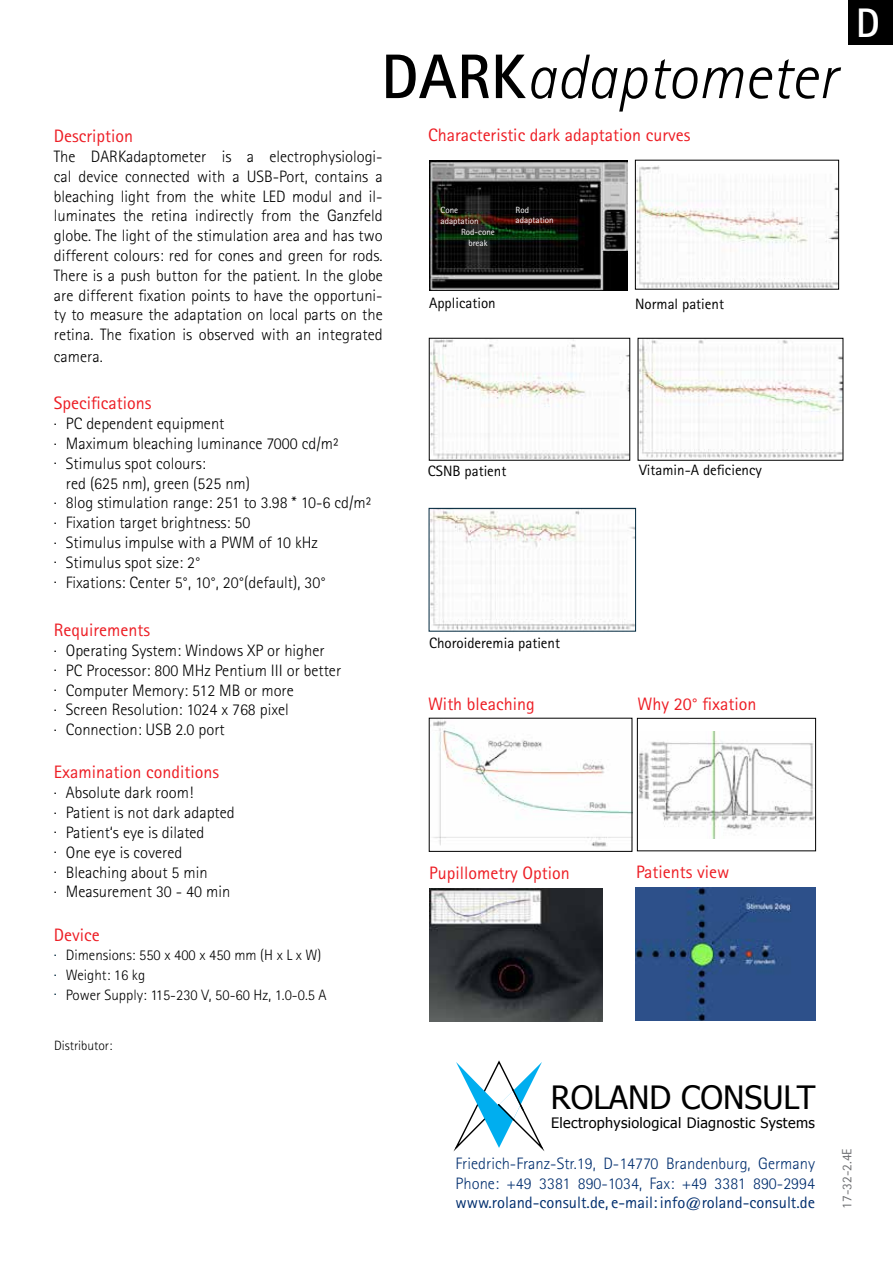
<style>
.page{position:relative;width:893px;height:1263px;background:#fff}
.page>*{position:absolute;margin:0;border:0;box-sizing:border-box;transform-origin:0 0}
.t1{font:italic 300 63px "Rotis Sans Serif";color:#000}
.t2{font:700 41.25px "Rotis Sans Serif";color:#fff}
.t3{font:32.1px "Tahoma";color:#000}
.t4{font:18px "Rotis Sans Serif";color:#ed1d24}
.t5{font:300 16.5px/19.8px "Rotis Sans Serif";color:#000}
.t6{font:300 16.5px/19.8px "Rotis Sans Serif";color:#002e6e}
.t7{font:16.5px "Rotis Sans Serif";color:#002e6e}
.t8{font:300 15px/19.8px "Rotis Sans Serif";color:#000}
.t9{font:15px "Rotis Sans Serif";color:#000}
.t10{font:14.4px "Tahoma";letter-spacing:.025em;color:#000}
.t11{font:300 13.5px "Rotis Sans Serif";color:#000}
.t12{font:13.5px "Rotis Sans Serif";color:#6d6e71}
.t13{font:9px/10.8px "Rotis Sans Serif";color:#fff}
.s1{font-weight:700;font-style:normal}
</style>
<div class="page">
<img style="left:429px;top:160px;width:198px;height:131px">
<img style="left:431px;top:340px;width:197px;height:118px">
<div style="left:429px;top:338px;width:201px;height:122px;border:1px solid #000"></div>
<img style="left:431px;top:510px;width:203px;height:119px">
<div style="left:429px;top:508px;width:207px;height:123px;border:1px solid #00283e"></div>
<img style="left:637px;top:166px;width:200px;height:121px">
<div style="left:635px;top:160px;width:204px;height:129px;border:1px solid #000"></div>
<img style="left:429px;top:888px;width:173px;height:134px">
<img style="left:636px;top:888px;width:180px;height:132px">
<img style="left:433px;top:720px;width:197px;height:127px">
<img style="left:639px;top:732px;width:175px;height:106px">
<div style="left:637px;top:718px;width:179px;height:133px;border:1px solid #000"></div>
<svg style="left:453px;top:1060px;width:91px;height:92px"></svg>
<img style="left:640px;top:340px;width:201px;height:118px">
<div style="left:638px;top:338px;width:205px;height:122px;border:1px solid #000"></div>
<div style="left:849px;top:0;width:44px;height:45px;background:#000"></div>
<h1 class="t1" style="left:381px;top:40px;width:458px"><span class="s1">DARK</span>adaptometer</h1>
<p class="t4" style="left:54px;top:125px;width:81px">Description</p>
<p class="t5" style="left:54px;top:146px;width:330px;text-align:justify">The DARKadaptometer is a electrophysiologi&shy;cal device connected with a USB-Port, contains a bleaching light from the white LED modul and il&shy;luminates the retina indirectly from the Ganzfeld globe. The light of the stimulation area and has two different colours: red for cones and green for rods.<br>There is a push button for the patient. In the globe are different fixation points to have the opportuni&shy;ty to measure the adaptation on local parts on the retina. The fixation is observed with an integrated</p>
<p class="t5" style="left:54px;top:346px;width:50px">camera.</p>
<p class="t4" style="left:54px;top:393px;width:99px">Specifications</p>
<p class="t5" style="left:54px;top:414px;width:172px">. PC dependent equipment</p>
<p class="t5" style="left:54px;top:434px;width:286px">. Maximum bleaching luminance 7000 cd/m²</p>
<p class="t5" style="left:54px;top:453px;width:153px">. Stimulus spot colours:</p>
<p class="t5" style="left:66px;top:473px;width:186px">red (625 nm), green (525 nm)</p>
<p class="t5" style="left:54px;top:493px;width:319px">. 8log stimulation range: 251 to 3.98 * 10-6 cd/m²</p>
<p class="t5" style="left:54px;top:513px;width:198px">. Fixation target brightness: 50</p>
<p class="t5" style="left:54px;top:533px;width:266px">. Stimulus impulse with a PWM of 10 kHz</p>
<p class="t5" style="left:54px;top:552px;width:148px">. Stimulus spot size: 2°</p>
<p class="t5" style="left:54px;top:572px;width:273px">. Fixations: Center 5°, 10°, 20°(default), 30°</p>
<p class="t4" style="left:54px;top:619px;width:98px">Requirements</p>
<p class="t5" style="left:54px;top:641px;width:289px">. Operating System: Windows XP or higher<br>. PC Processor: 800 MHz Pentium III or better . Computer Memory: 512 MB or more<br>. Screen Resolution: 1024 x 768 pixel<br>. Connection: USB 2.0 port</p>
<p class="t4" style="left:54px;top:762px;width:167px">Examination conditions</p>
<p class="t5" style="left:54px;top:783px;width:182px">. Absolute dark room!<br>. Patient is not dark adapted . Patient‘s eye is dilated<br>. One eye is covered<br>. Bleaching about 5 min<br>. Measurement 30 - 40 min</p>
<p class="t4" style="left:54px;top:924px;width:47px">Device</p>
<p class="t8" style="left:54px;top:945px;width:274px"><sup>.</sup> Dimensions: 550 x 400 x 450 mm (H x L x W) <sup>.</sup> Weight: 16 kg<br><sup>.</sup> Power Supply: 115-230 V, 50-60 Hz, 1.0-0.5 A</p>
<p class="t11" style="left:54px;top:1038px;width:60px">Distributor:</p>
<p class="t4" style="left:428px;top:125px;width:264px">Characteristic dark adaptation curves</p>
<p class="t13" style="left:441px;top:205px;width:19px">Cone</p>
<p class="t13" style="left:441px;top:216px;width:40px">adaptation</p>
<p class="t13" style="left:461px;top:227px;width:35px">Rod-cone</p>
<p class="t13" style="left:468px;top:238px;width:21px">break</p>
<p class="t13" style="left:516px;top:204px;width:40px">Rod adaptation</p>
<p class="t9" style="left:429px;top:294px;width:68px">Application</p>
<p class="t9" style="left:635px;top:295px;width:90px">Normal patient</p>
<p class="t9" style="left:428px;top:462px;width:80px">CSNB patient</p>
<p class="t9" style="left:429px;top:634px;width:133px">Choroideremia patient</p>
<p class="t4" style="left:428px;top:693px;width:108px">With bleaching</p>
<p class="t9" style="left:639px;top:462px;width:124px">Vitamin-A deficiency</p>
<p class="t4" style="left:638px;top:693px;width:120px">Why 20° fixation</p>
<p class="t4" style="left:429px;top:863px;width:142px">Pupillometry Option</p>
<p class="t4" style="left:636px;top:862px;width:95px">Patients view</p>
<h3 class="t3" style="left:551px;top:1076px;width:266px">ROLAND CONSULT</h3>
<p class="t10" style="left:551px;top:1113px;width:265px">Electrophysiological Diagnostic Systems</p>
<h2 class="t2" style="left:856px;top:-3px;width:26px">D</h2>
<p class="t6" style="left:456px;top:1153px;width:361px">Friedrich-Franz-Str.19, D-14770 Brandenburg, Germany<br>Phone: +49 3381 890-1034, Fax: +49 3381 890-2994</p>
<p class="t7" style="left:456px;top:1193px;width:361px">www.roland-consult.de, e-mail: info@roland-consult.de</p>
<p class="t12" style="left:839px;top:1209px;width:62px;rotate:-90deg">17-32-2.4E</p>
</div>
